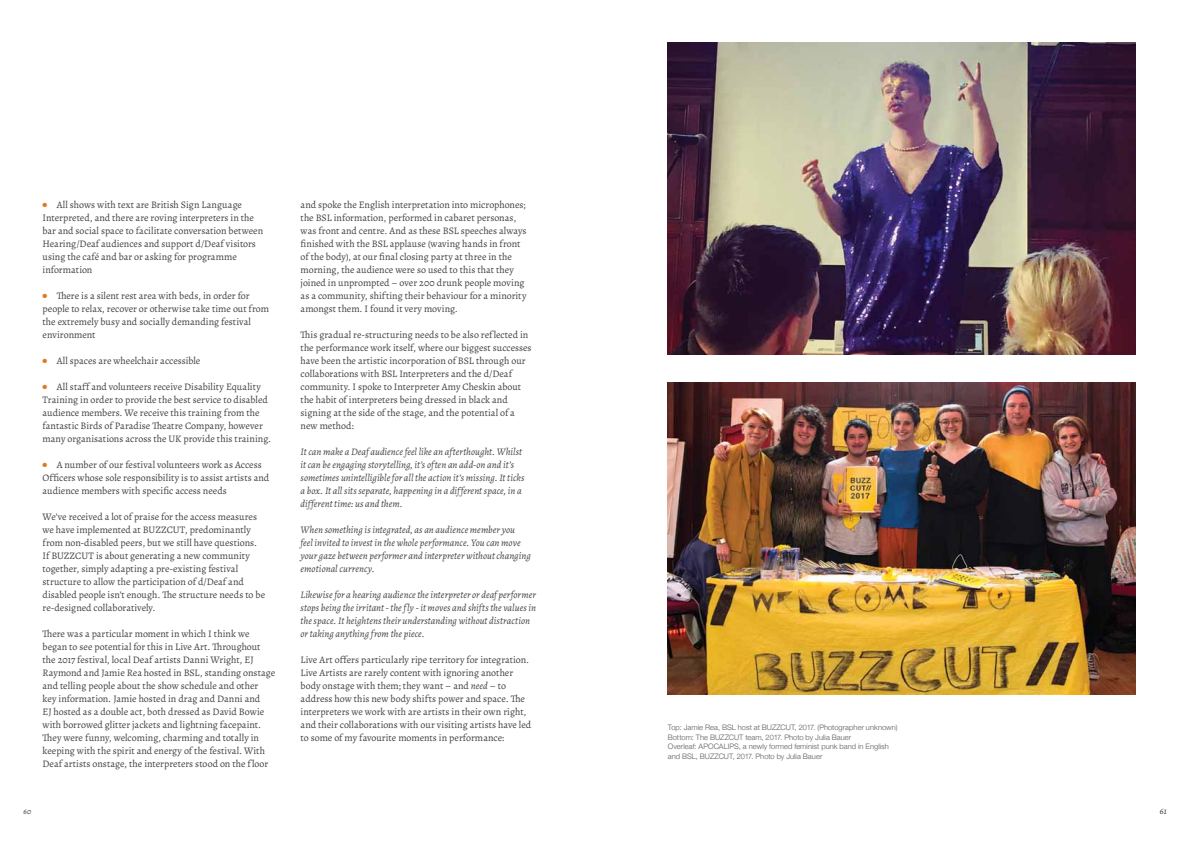
<style>
.page{position:relative;width:1191px;height:842px;background:#fff}
.page>*{position:absolute;margin:0;border:0;box-sizing:border-box;transform-origin:0 0}
.t1{font:10px/13px "Alegreya";color:#414042}
.t2{font:italic 10px/13px "Alegreya";color:#414042}
.t3{font:italic 9px "Alegreya";color:#414042}
.t4{font:italic 8px "Alegreya";color:#414042}
.t5{font:300 7.5px/9.5px "Helvetica Neue";letter-spacing:.005em;color:#58595b}
.s1{color:#df7a1c}
.s2{font-style:italic}
</style>
<div class="page">
<img style="left:668px;top:43px;width:467px;height:311px">
<img style="left:668px;top:383px;width:467px;height:311px">
<p class="t1" style="left:43px;top:198px;width:222px"><span class="s1">●</span> All shows with text are British Sign Language Interpreted, and there are roving interpreters in the bar and social space to facilitate conversation between Hearing/Deaf audiences and support d/Deaf visitors using the café and bar or asking for programme information</p>
<p class="t1" style="left:43px;top:289px;width:228px"><span class="s1">●</span> There is a silent rest area with beds, in order for people to relax, recover or otherwise take time out from the extremely busy and socially demanding festival environment</p>
<p class="t1" style="left:43px;top:354px;width:159px"><span class="s1">●</span> All spaces are wheelchair accessible</p>
<p class="t1" style="left:43px;top:380px;width:230px"><span class="s1">●</span> All staff and volunteers receive Disability Equality Training in order to provide the best service to disabled audience members. We receive this training from the fantastic Birds of Paradise Theatre Company, however many organisations across the UK provide this training.</p>
<p class="t1" style="left:43px;top:458px;width:228px"><span class="s1">●</span> A number of our festival volunteers work as Access<br>Officers whose sole responsibility is to assist artists and audience members with specific access needs</p>
<p class="t1" style="left:43px;top:510px;width:224px">We’ve received a lot of praise for the access measures we have implemented at BUZZCUT, predominantly from non-disabled peers, but we still have questions.<br>If BUZZCUT is about generating a new community together, simply adapting a pre-existing festival structure to allow the participation of d/Deaf and disabled people isn’t enough. The structure needs to be re-designed collaboratively.</p>
<p class="t1" style="left:43px;top:627px;width:234px">There was a particular moment in which I think we began to see potential for this in Live Art. Throughout the 2017 festival, local Deaf artists Danni Wright, EJ Raymond and Jamie Rea hosted in BSL, standing onstage and telling people about the show schedule and other<br>key information. Jamie hosted in drag and Danni and<br>EJ hosted as a double act, both dressed as David Bowie with borrowed glitter jackets and lightning facepaint.<br>They were funny, welcoming, charming and totally in keeping with the spirit and energy of the festival. With Deaf artists onstage, the interpreters stood on the floor</p>
<p class="t1" style="left:300px;top:198px;width:227px">and spoke the English interpretation into microphones; the BSL information, performed in cabaret personas, was front and centre. And as these BSL speeches always finished with the BSL applause (waving hands in front of the body), at our final closing party at three in the morning, the audience were so used to this that they joined in unprompted – over 200 drunk people moving as a community, shifting their behaviour for a minority amongst them. I found it very moving.</p>
<p class="t1" style="left:300px;top:328px;width:232px">This gradual re-structuring needs to be also reflected in the performance work itself, where our biggest successes have been the artistic incorporation of BSL through our collaborations with BSL Interpreters and the d/Deaf community. I spoke to Interpreter Amy Cheskin about the habit of interpreters being dressed in black and signing at the side of the stage, and the potential of a new method:</p>
<p class="t2" style="left:300px;top:445px;width:225px">It can make a Deaf audience feel like an afterthought. Whilst it can be engaging storytelling, it’s often an add-on and it’s sometimes unintelligible for all the action it’s missing. It ticks a box. It all sits separate, happening in a different space, in a different time: us and them.</p>
<p class="t2" style="left:300px;top:523px;width:232px">When something is integrated, as an audience member you<br>feel invited to invest in the whole performance. You can move your gaze between performer and interpreter without changing emotional currency.</p>
<p class="t2" style="left:300px;top:588px;width:237px">Likewise for a hearing audience the interpreter or deaf performer stops being the irritant - the fly - it moves and shifts the values in the space. It heightens their understanding without distraction or taking anything from the piece.</p>
<p class="t1" style="left:300px;top:653px;width:232px">Live Art offers particularly ripe territory for integration.<br>Live Artists are rarely content with ignoring another body onstage with them; they want – and <span class="s2">need</span> – to address how this new body shifts power and space. The interpreters we work with are artists in their own right, and their collaborations with our visiting artists have led to some of my favourite moments in performance:</p>
<p class="t5" style="left:668px;top:723px;width:231px">Top: Jamie Rea, BSL host at BUZZCUT, 2017. (Photographer unknown)<br>Bottom: The BUZZCUT team, 2017. Photo by Julia Bauer<br>Overleaf: APOCALIPS, a newly formed feminist punk band in English and BSL, BUZZCUT, 2017. Photo by Julia Bauer</p>
<p class="t4" style="left:24px;top:806px;width:9px">60</p>
<p class="t3" style="left:1159px;top:805px;width:8px">61</p>
</div>
